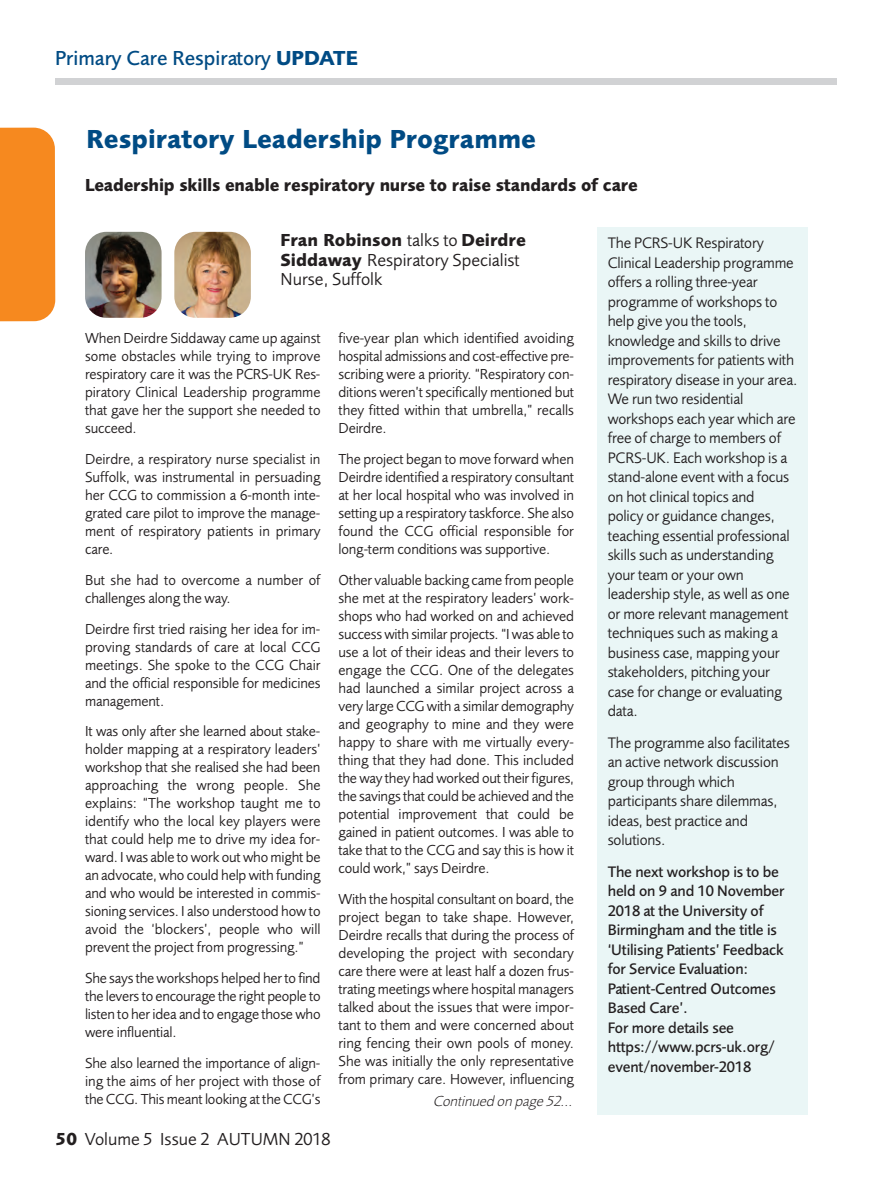
<style>
.page{position:relative;width:893px;height:1191px;background:#fff}
.page>*{position:absolute;margin:0;border:0;box-sizing:border-box;transform-origin:0 0}
.t1{font:700 27px "Foundry Sans";color:#004b84}
.t2{font:500 21px "Foundry Sans";color:#004b84}
.t3{font:18px/19.5px "Foundry Sans";color:#231f20}
.t4{font:700 18px "Foundry Sans";letter-spacing:-.01em;color:#231f20}
.t5{font:15.75px/19.5px "Foundry Sans";letter-spacing:-.01em;color:#231f20}
.t6{font:500 15.75px/19.5px "Foundry Sans";letter-spacing:-.01em;color:#231f20}
.t7{font:15px/18px "Foundry Sans";letter-spacing:-.01em;color:#231f20;text-align:justify}
.t8{font:italic 300 15px "Foundry Sans";color:#231f20}
.s1{font-weight:700}
</style>
<div class="page">
<div style="left:598px;top:227px;width:210px;height:887px;background:#eaf6f6"></div>
<div style="left:55px;top:78px;width:782px;height:7px;background:#d1d2d4"></div>
<div style="left:0;top:128px;width:55px;height:193px;background:#f6891f"></div>
<img style="left:85px;top:232px;width:77px;height:86px;border-radius:21px">
<img style="left:174px;top:232px;width:77px;height:86px;border-radius:21px">
<h2 class="t2" style="left:55px;top:50px;width:304px">Primary Care Respiratory <span class="s1">UPDATE</span></h2>
<h1 class="t1" style="left:87px;top:129px;width:451px">Respiratory Leadership Programme</h1>
<p class="t4" style="left:85px;top:178px;width:554px">Leadership skills enable respiratory nurse to raise standards of care</p>
<p class="t3" style="left:281px;top:232px;width:247px"><span class="s1">Fran Robinson</span> talks to <span class="s1">Deirdre<br>Siddaway</span> Respiratory Specialist<br>Nurse, Suffolk</p>
<p class="t7" style="left:85px;top:330px;width:237px">When Deirdre Siddaway came up against some obstacles while trying to improve respiratory care it was the PCRS-UK Res&shy;piratory Clinical Leadership programme that gave her the support she needed to succeed.</p>
<p class="t7" style="left:85px;top:451px;width:237px">Deirdre, a respiratory nurse specialist in Suffolk, was instrumental in persuading her CCG to commission a 6-month inte&shy;grated care pilot to improve the manage&shy;ment of respiratory patients in primary care.</p>
<p class="t7" style="left:85px;top:572px;width:237px">But she had to overcome a number of challenges along the way.</p>
<p class="t7" style="left:85px;top:621px;width:237px">Deirdre first tried raising her idea for im&shy;proving standards of care at local CCG meetings. She spoke to the CCG Chair and the official responsible for medicines management.</p>
<p class="t7" style="left:85px;top:723px;width:237px">It was only after she learned about stake&shy;holder mapping at a respiratory leaders’ workshop that she realised she had been approaching the wrong people. She explains: “The workshop taught me to identify who the local key players were that could help me to drive my idea for&shy;ward. I was able to work out who might be an advocate, who could help with funding and who would be interested in commis&shy;sioning services. I also understood how to avoid the ‘blockers’, people who will prevent the project from progressing.”</p>
<p class="t7" style="left:85px;top:970px;width:237px">She says the workshops helped her to find the levers to encourage the right people to listen to her idea and to engage those who were influential.</p>
<p class="t7" style="left:85px;top:1055px;width:237px">She also learned the importance of align&shy;ing the aims of her project with those of the CCG. This meant looking at the CCG’s</p>
<p class="t7" style="left:338px;top:330px;width:237px">five-year plan which identified avoiding hospital admissions and cost-effective pre&shy;scribing were a priority. “Respiratory con&shy;ditions weren’t specifically mentioned but they fitted within that umbrella,” recalls Deirdre.</p>
<p class="t7" style="left:338px;top:451px;width:237px">The project began to move forward when Deirdre identified a respiratory consultant at her local hospital who was involved in setting up a respiratory taskforce. She also found the CCG official responsible for long-term conditions was supportive.</p>
<p class="t7" style="left:338px;top:572px;width:237px">Other valuable backing came from people she met at the respiratory leaders’ work&shy;shops who had worked on and achieved success with similar projects. “I was able to use a lot of their ideas and their levers to engage the CCG. One of the delegates had launched a similar project across a very large CCG with a similar demography and geography to mine and they were happy to share with me virtually every&shy;thing that they had done. This included the way they had worked out their figures, the savings that could be achieved and the potential improvement that could be gained in patient outcomes. I was able to take that to the CCG and say this is how it could work,” says Deirdre.</p>
<p class="t7" style="left:338px;top:891px;width:237px">With the hospital consultant on board, the project began to take shape. However, Deirdre recalls that during the process of developing the project with secondary care there were at least half a dozen frus&shy;trating meetings where hospital managers talked about the issues that were impor&shy;tant to them and were concerned about ring fencing their own pools of money.<br>She was initially the only representative from primary care. However, influencing</p>
<p class="t8" style="left:433px;top:1095px;width:144px">Continued on page 52...</p>
<p class="t3" style="left:55px;top:1130px;width:277px"><span class="s1">50</span> Volume 5 Issue 2 AUTUMN 2018</p>
<p class="t5" style="left:608px;top:235px;width:191px">The PCRS-UK Respiratory<br>Clinical Leadership programme offers a rolling three-year programme of workshops to help give you the tools, knowledge and skills to drive improvements for patients with respiratory disease in your area.<br>We run two residential workshops each year which are free of charge to members of<br>PCRS-UK. Each workshop is a stand-alone event with a focus on hot clinical topics and<br>policy or guidance changes, teaching essential professional skills such as understanding your team or your own leadership style, as well as one or more relevant management techniques such as making a business case, mapping your stakeholders, pitching your case for change or evaluating data.</p>
<p class="t5" style="left:608px;top:734px;width:184px">The programme also facilitates an active network discussion group through which participants share dilemmas, ideas, best practice and solutions.</p>
<p class="t6" style="left:608px;top:863px;width:178px">The next workshop is to be held on 9 and 10 November<br>2018 at the University of<br>Birmingham and the title is ‘Utilising Patients’ Feedback for Service Evaluation:<br>Patient-Centred Outcomes<br>Based Care’.<br>For more details see https://www.pcrs-uk.org/ event/november-2018</p>
</div>
